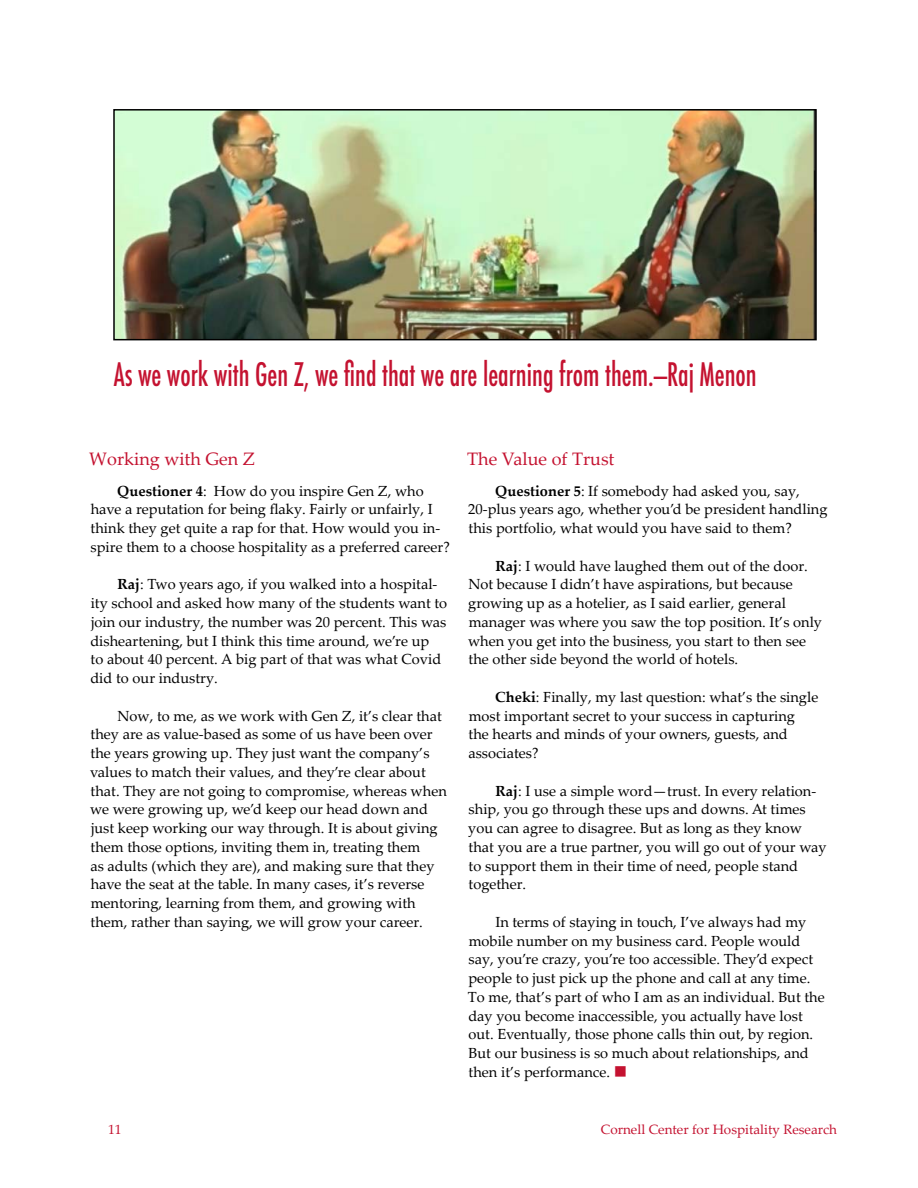
<style>
.page{position:relative;width:918px;height:1188px;background:#fff}
.page>*{position:absolute;margin:0;border:0;box-sizing:border-box;transform-origin:0 0}
.pull_quote{font:500 condensed 31.5px "Futura";color:#c41230;scale:.85 1}
.sub_head_red{font:18px "Palatino Linotype";color:#c41230}
._9_75_12_5_Indented{font:14.7px/18.8px "Palatino Linotype";color:#000}
.t1{font:13.5px "Palatino Linotype";color:#c41230}
.s1{font-weight:700}
.s2{color:#c41230}
</style>
<div class="page">
<img style="left:116px;top:112px;width:698px;height:225px">
<div style="left:113px;top:109px;width:704px;height:231px;border:2px solid #000"></div>
<p class="pull_quote" style="left:114px;top:354px;width:758px">As we work with Gen Z, we find that we are learning from them.—Raj Menon</p>
<p class="sub_head_red" style="left:89px;top:446px;width:167px">Working with Gen Z</p>
<p class="_9_75_12_5_Indented" style="left:91px;top:481px;width:361px;text-indent:27px"><span class="s1">Questioner 4</span>: How do you inspire Gen Z, who have a reputation for being flaky. Fairly or unfairly, I think they get quite a rap for that. How would you in&shy;spire them to a choose hospitality as a preferred career?</p>
<p class="_9_75_12_5_Indented" style="left:90px;top:575px;width:358px;text-indent:27px"><span class="s1">Raj</span>: Two years ago, if you walked into a hospital&shy;ity school and asked how many of the students want to join our industry, the number was 20 percent. This was disheartening, but I think this time around, we’re up<br>to about 40 percent. A big part of that was what Covid did to our industry.</p>
<p class="_9_75_12_5_Indented" style="left:90px;top:706px;width:358px;text-indent:27px">Now, to me, as we work with Gen Z, it’s clear that they are as value-based as some of us have been over the years growing up. They just want the company’s values to match their values, and they’re clear about that. They are not going to compromise, whereas when we were growing up, we’d keep our head down and just keep working our way through. It is about giving them those options, inviting them in, treating them<br>as adults (which they are), and making sure that they have the seat at the table. In many cases, it’s reverse mentoring, learning from them, and growing with them, rather than saying, we will grow your career.</p>
<p class="sub_head_red" style="left:467px;top:446px;width:149px">The Value of Trust</p>
<p class="_9_75_12_5_Indented" style="left:468px;top:481px;width:361px;text-indent:27px"><span class="s1">Questioner 5</span>: If somebody had asked you, say,<br>20-plus years ago, whether you’d be president handling this portfolio, what would you have said to them?</p>
<p class="_9_75_12_5_Indented" style="left:468px;top:556px;width:356px;text-indent:27px"><span class="s1">Raj</span>: I would have laughed them out of the door.<br>Not because I didn’t have aspirations, but because growing up as a hotelier, as I said earlier, general manager was where you saw the top position. It’s only when you get into the business, you start to then see the other side beyond the world of hotels.</p>
<p class="_9_75_12_5_Indented" style="left:468px;top:687px;width:351px;text-indent:27px"><span class="s1">Cheki</span>: Finally, my last question: what’s the single most important secret to your success in capturing the hearts and minds of your owners, guests, and associates?</p>
<p class="_9_75_12_5_Indented" style="left:468px;top:781px;width:360px;text-indent:27px"><span class="s1">Raj</span>: I use a simple word—trust. In every relation&shy;ship, you go through these ups and downs. At times you can agree to disagree. But as long as they know that you are a true partner, you will go out of your way to support them in their time of need, people stand together.</p>
<p class="_9_75_12_5_Indented" style="left:468px;top:912px;width:358px;text-indent:28px">In terms of staying in touch, I’ve always had my mobile number on my business card. People would say, you’re crazy, you’re too accessible. They’d expect people to just pick up the phone and call at any time.<br>To me, that’s part of who I am as an individual. But the day you become inaccessible, you actually have lost out. Eventually, those phone calls thin out, by region.<br>But our business is so much about relationships, and then it’s performance. <span class="s2">■</span></p>
<p class="t1" style="left:108px;top:1120px;width:15px">11</p>
<p class="t1" style="left:601px;top:1120px;width:238px">Cornell Center for Hospitality Research</p>
</div>
